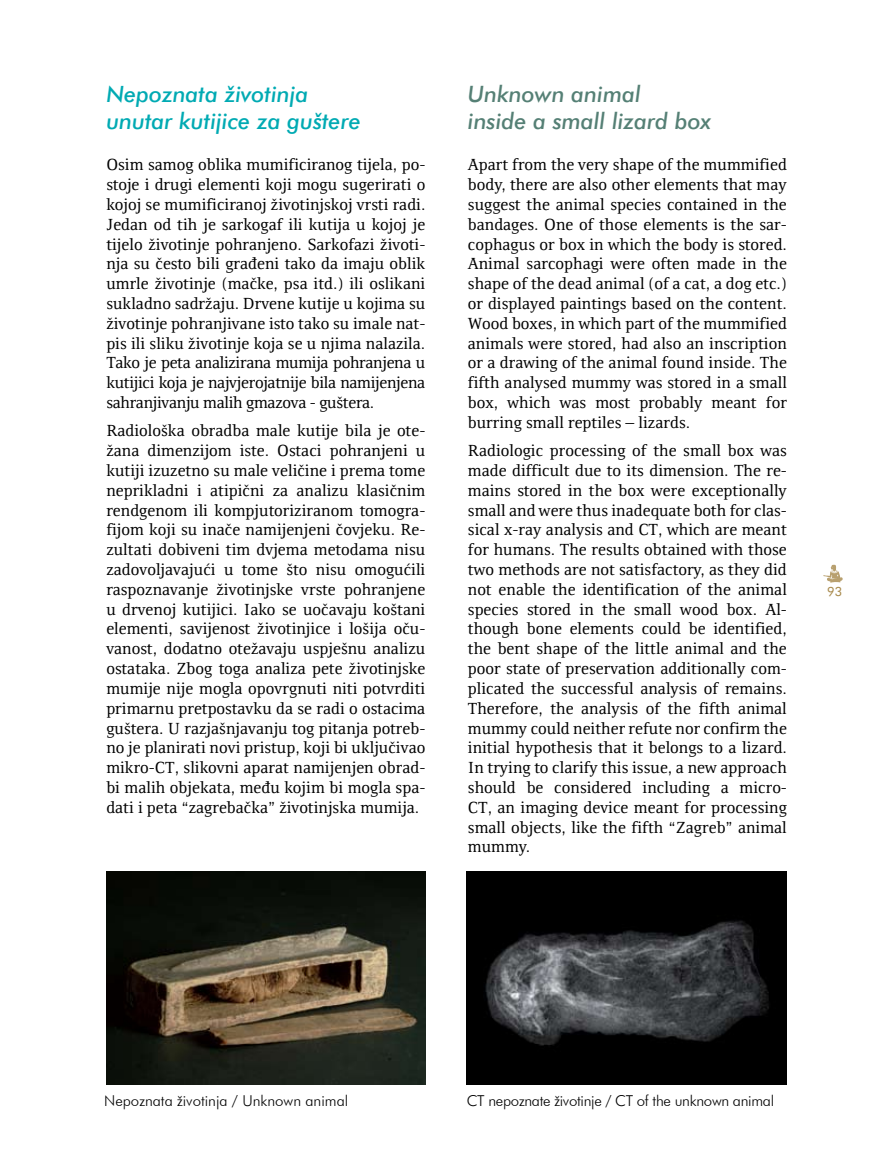
<style>
.page{position:relative;width:872px;height:1170px;background:#fff}
.page>*{position:absolute;margin:0;border:0;box-sizing:border-box;transform-origin:0 0}
.t1{font:italic 500 22.5px/27px "Futura BT";color:#00aab3}
.t2{font:italic 500 22.5px/27px "Futura BT";color:#558075}
.t3{font:16.5px/19.8px "Resavska BG";color:#000;text-align:justify}
.t4{font:300 15px "Futura BT";letter-spacing:-.02em;color:#000}
.t5{font:300 15px "Futura BT";color:#000}
.t6{font:12.75px "Futura BT";color:#a7894b}
</style>
<div class="page">
<svg style="left:823px;top:564px;width:19px;height:18px"></svg>
<img style="left:106px;top:871px;width:319px;height:213px">
<img style="left:466px;top:871px;width:321px;height:213px">
<h1 class="t1" style="left:106px;top:80px;width:256px">Nepoznata životinja unutar kutijice za guštere</h1>
<p class="t3" style="left:106px;top:155px;width:320px">Osim samog oblika mumificiranog tijela, po&shy;stoje i drugi elementi koji mogu sugerirati o kojoj se mumificiranoj životinjskoj vrsti radi.<br>Jedan od tih je sarkogaf ili kutija u kojoj je tijelo životinje pohranjeno. Sarkofazi životi&shy;nja su često bili građeni tako da imaju oblik umrle životinje (mačke, psa itd.) ili oslikani sukladno sadržaju. Drvene kutije u kojima su životinje pohranjivane isto tako su imale nat&shy;pis ili sliku životinje koja se u njima nalazila.<br>Tako je peta analizirana mumija pohranjena u kutijici koja je najvjerojatnije bila namijenjena sahranjivanju malih gmazova - guštera.</p>
<p class="t3" style="left:106px;top:421px;width:320px">Radiološka obradba male kutije bila je ote&shy;žana dimenzijom iste. Ostaci pohranjeni u kutiji izuzetno su male veličine i prema tome neprikladni i atipični za analizu klasičnim rendgenom ili kompjutoriziranom tomogra&shy;fijom koji su inače namijenjeni čovjeku. Re&shy;zultati dobiveni tim dvjema metodama nisu zadovoljavajući u tome što nisu omogućili raspoznavanje životinjske vrste pohranjene u drvenoj kutijici. Iako se uočavaju koštani elementi, savijenost životinjice i lošija oču&shy;vanost, dodatno otežavaju uspješnu analizu ostataka. Zbog toga analiza pete životinjske mumije nije mogla opovrgnuti niti potvrditi primarnu pretpostavku da se radi o ostacima guštera. U razjašnjavanju tog pitanja potreb&shy;no je planirati novi pristup, koji bi uključivao mikro-CT, slikovni aparat namijenjen obrad&shy;bi malih objekata, među kojim bi mogla spa&shy;dati i peta “zagrebačka” životinjska mumija.</p>
<h1 class="t2" style="left:468px;top:80px;width:245px">Unknown animal<br>inside a small lizard box</h1>
<p class="t3" style="left:468px;top:155px;width:320px">Apart from the very shape of the mummified body, there are also other elements that may suggest the animal species contained in the bandages. One of those elements is the sar&shy;cophagus or box in which the body is stored.<br>Animal sarcophagi were often made in the shape of the dead animal (of a cat, a dog etc.) or displayed paintings based on the content.<br>Wood boxes, in which part of the mummified animals were stored, had also an inscription or a drawing of the animal found inside. The fifth analysed mummy was stored in a small box, which was most probably meant for burring small reptiles – lizards.</p>
<p class="t3" style="left:468px;top:440px;width:320px">Radiologic processing of the small box was made difficult due to its dimension. The re&shy;mains stored in the box were exceptionally small and were thus inadequate both for clas&shy;sical x-ray analysis and CT, which are meant for humans. The results obtained with those two methods are not satisfactory, as they did not enable the identification of the animal species stored in the small wood box. Al&shy;though bone elements could be identified, the bent shape of the little animal and the poor state of preservation additionally com&shy;plicated the successful analysis of remains.<br>Therefore, the analysis of the fifth animal mummy could neither refute nor confirm the initial hypothesis that it belongs to a lizard.<br>In trying to clarify this issue, a new approach should be considered including a micro-CT, an imaging device meant for processing small objects, like the fifth “Zagreb” animal mummy.</p>
<p class="t6" style="left:827px;top:584px;width:17px">93</p>
<p class="t5" style="left:104px;top:1091px;width:245px">Nepoznata životinja / Unknown animal</p>
<p class="t4" style="left:467px;top:1091px;width:309px">CT nepoznate životinje / CT of the unknown animal</p>
</div>
